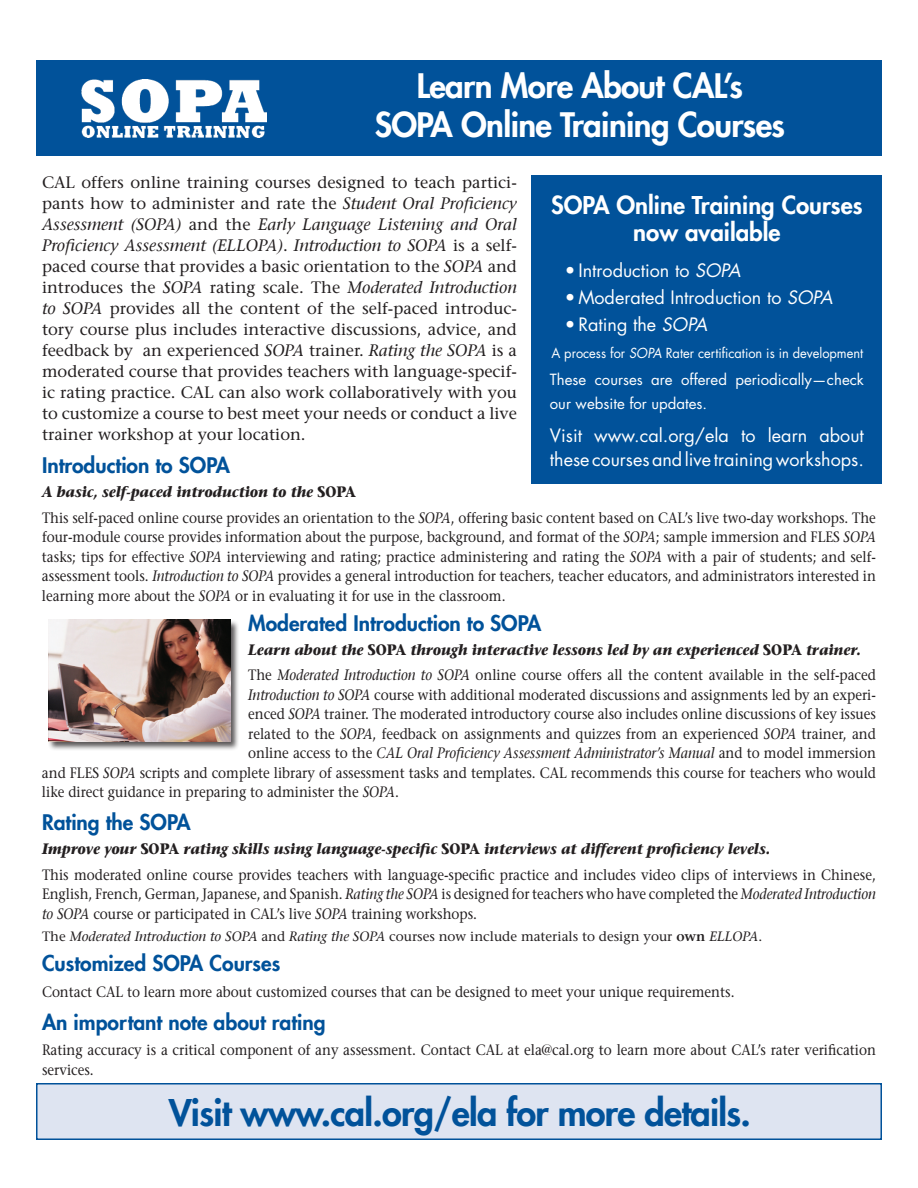
<style>
.page{position:relative;width:918px;height:1188px;background:#fff}
.page>*{position:absolute;margin:0;border:0;box-sizing:border-box;transform-origin:0 0}
.t1{font:800 36px "Futura LT";letter-spacing:-.02em;color:#01529a}
.t2{font:800 33px/39px "Futura LT";letter-spacing:-.02em;color:#fff;text-align:center}
.t3{font:800 24px/27px "Futura LT";color:#fff;text-align:center}
.t4{font:800 21px "Futura LT";color:#01529a}
.t5{font:18px/24px "Futura Std";color:#fff}
.t6{font:16.5px/21px "Stone Serif LT";color:#231f20;text-align:justify}
.t7{font:15px/19.5px "Stone Serif LT";color:#231f20;scale:.9 1}
.t8{font:italic 700 15px/25.5px "Stone Serif LT";color:#231f20;scale:.9 1}
.t9{font:italic 15px "Stone Serif LT";color:#231f20;scale:.9 1}
.t10{font:15px/24px "Futura Std";color:#fff}
.t11{font:italic 13.5px "Stone Serif LT";color:#231f20}
.t12{font:13.5px "Futura Std";color:#fff;scale:.95 1}
.s1{font-style:italic}
.s2{font-weight:700;font-style:italic}
.s3{font-weight:700}
.s4{font-style:normal}
.s5{font-weight:400;font-style:normal}
.s6{font-weight:400}
.s7{font-weight:600;font-style:normal}
</style>
<div class="page">
<div style="left:36px;top:60px;width:846px;height:96px;background:#01529a"></div>
<div style="left:36px;top:1083px;width:846px;height:57px;background:#dee4f1;border:2px solid #01529a"></div>
<div style="left:532px;top:176px;width:350px;height:308px;background:#01529a"></div>
<div style="left:48px;top:619px;width:191px;height:132px;background:#231f20;opacity:.75"></div>
<img style="left:48px;top:620px;width:182px;height:121px">
<img style="left:81px;top:80px;width:186px;height:58px">
<h2 class="t2" style="left:375px;top:66px;width:412px">Learn More About CAL’s<br>SOPA Online Training Courses</h2>
<p class="t6" style="left:42px;top:172px;width:476px">CAL offers online training courses designed to teach partici&shy;pants how to administer and rate the <span class="s1">Student Oral Proficiency Assessment (SOPA)</span> and the <span class="s1">Early Language Listening and Oral Proficiency Assessment (ELLOPA)</span>. <span class="s1">Introduction to SOPA</span> is a self&shy;paced course that provides a basic orientation to the <span class="s1">SOPA</span> and introduces the <span class="s1">SOPA</span> rating scale. The <span class="s1">Moderated Introduction to SOPA</span> provides all the content of the self-paced introduc&shy;tory course plus includes interactive discussions, advice, and feedback by an experienced <span class="s1">SOPA</span> trainer. <span class="s1">Rating the SOPA</span> is a moderated course that provides teachers with language-specif&shy;ic rating practice. CAL can also work collaboratively with you to customize a course to best meet your needs or conduct a live trainer workshop at your location.</p>
<h3 class="t4" style="left:42px;top:451px;width:189px">Introduction to SOPA</h3>
<p class="t7" style="left:42px;top:479px;width:928px;line-height:25.5px"><span class="s2">A basic, self-paced introduction to the</span> <span class="s3">SOPA<br></span>This self-paced online course provides an orientation to the <span class="s1">SOPA</span>, offering basic content based on CAL’s live two-day workshops. The</p>
<p class="t7" style="left:42px;top:527px;width:928px;text-align:justify">four-module course provides information about the purpose, background, and format of the <span class="s1">SOPA</span>; sample immersion and FLES <span class="s1">SOPA </span>tasks; tips for effective <span class="s1">SOPA</span> interviewing and rating; practice administering and rating the <span class="s1">SOPA</span> with a pair of students; and self&shy;assessment tools. <span class="s1">Introduction to SOPA</span> provides a general introduction for teachers, teacher educators, and administrators interested in learning more about the <span class="s1">SOPA</span> or in evaluating it for use in the classroom.</p>
<h3 class="t4" style="left:248px;top:609px;width:295px">Moderated Introduction to SOPA</h3>
<p class="t8" style="left:248px;top:637px;width:699px">Learn about the <span class="s4">SOPA</span> through interactive lessons led by an experienced <span class="s4">SOPA</span> trainer.<br><span class="s5">The</span> <span class="s6">Moderated Introduction to SOPA</span> <span class="s5">online course offers all the content available in the self-paced</span></p>
<p class="t7" style="left:248px;top:685px;width:699px"><span class="s1">Introduction to SOPA</span> course with additional moderated discussions and assignments led by an experi-</p>
<p class="t7" style="left:248px;top:704px;width:699px">enced <span class="s1">SOPA</span> trainer. The moderated introductory course also includes online discussions of key issues</p>
<p class="t7" style="left:248px;top:724px;width:699px">related to the <span class="s1">SOPA</span>, feedback on assignments and quizzes from an experienced <span class="s1">SOPA</span> trainer, and</p>
<p class="t9" style="left:248px;top:744px;width:699px"><span class="s4">online access to the</span> CAL Oral Proficiency Assessment Administrator’s Manual <span class="s4">and to model immersion</span></p>
<p class="t7" style="left:42px;top:763px;width:928px">and FLES <span class="s1">SOPA</span> scripts and complete library of assessment tasks and templates. CAL recommends this course for teachers who would</p>
<p class="t7" style="left:42px;top:782px;width:398px">like direct guidance in preparing to administer the <span class="s1">SOPA</span>.</p>
<h3 class="t4" style="left:42px;top:808px;width:150px">Rating the SOPA</h3>
<p class="t7" style="left:42px;top:836px;width:928px;line-height:25.5px"><span class="s2">Improve your</span> <span class="s3">SOPA</span> <span class="s2">rating skills using language-specific</span> <span class="s3">SOPA</span> <span class="s2">interviews at different proficiency levels.<br></span>This moderated online course provides teachers with language-specific practice and includes video clips of interviews in Chinese,</p>
<p class="t7" style="left:42px;top:884px;width:928px">English, French, German, Japanese, and Spanish. <span class="s1">Rating the SOPA</span> is designed for teachers who have completed the <span class="s1">Moderated Introduction to SOPA</span> course or participated in CAL’s live <span class="s1">SOPA</span> training workshops.</p>
<p class="t11" style="left:42px;top:929px;width:722px"><span class="s4">The</span> Moderated Introduction to SOPA <span class="s4">and</span> Rating the SOPA <span class="s4">courses now include materials to design your</span> <span class="s7">own</span> ELLOPA<span class="s4">.</span></p>
<h3 class="t4" style="left:42px;top:949px;width:240px">Customized SOPA Courses</h3>
<p class="t7" style="left:42px;top:982px;width:771px">Contact CAL to learn more about customized courses that can be designed to meet your unique requirements.</p>
<h3 class="t4" style="left:42px;top:1008px;width:285px">An important note about rating</h3>
<p class="t7" style="left:42px;top:1040px;width:928px">Rating accuracy is a critical component of any assessment. Contact CAL at ela@cal.org to learn more about CAL’s rater verification services.</p>
<h3 class="t3" style="left:551px;top:191px;width:313px">SOPA Online Training Courses now available</h3>
<p class="t5" style="left:565px;top:259px;width:177px">• Introduction to <span class="s1">SOPA</span></p>
<p class="t5" style="left:565px;top:286px;width:269px">• Moderated Introduction to <span class="s1">SOPA</span></p>
<p class="t5" style="left:565px;top:313px;width:144px">• Rating the <span class="s1">SOPA</span></p>
<p class="t12" style="left:551px;top:345px;width:330px">A process for <span class="s1">SOPA</span> Rater certification is in development</p>
<p class="t10" style="left:550px;top:368px;width:316px">These courses are offered periodically—check our website for updates.</p>
<p class="t5" style="left:550px;top:424px;width:316px">Visit www.cal.org/ela to learn about these coursesandlive trainingworkshops.</p>
<h1 class="t1" style="left:169px;top:1088px;width:584px">Visit www.cal.org/ela for more details.</h1>
</div>
